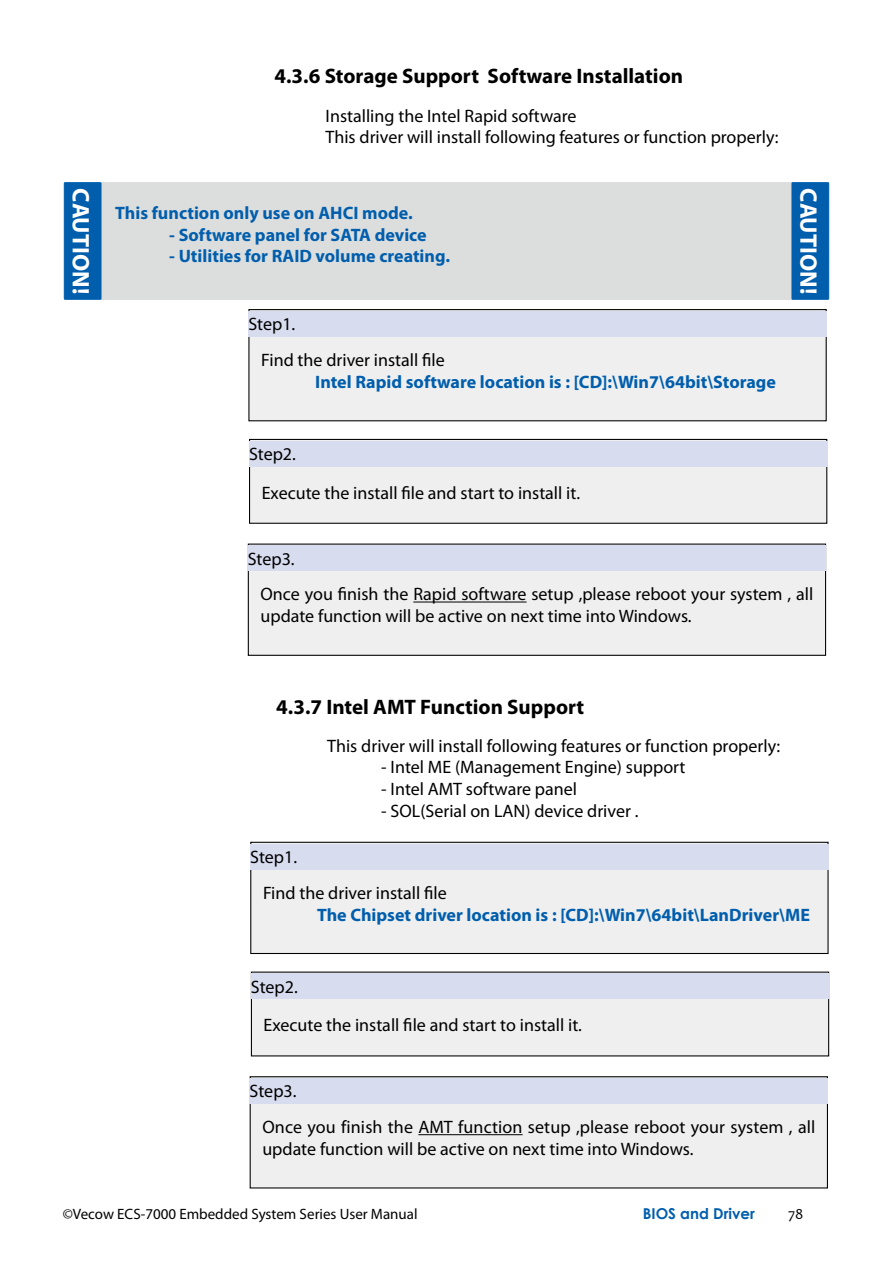
<style>
.page{position:relative;width:893px;height:1263px;background:#fff}
.page>*{position:absolute;margin:0;border:0;box-sizing:border-box;transform-origin:0 0}
.t1{font:700 24px "Myriad Pro";color:#fff}
.t2{font:700 21px "Myriad Pro";color:#000}
.t3{font:18px/35.7px "Myriad Pro";color:#000}
.t4{font:700 18px "Myriad Pro";color:#005ead}
.t5{font:15px "Myriad Pro";color:#000}
.t6{font:700 15px "Century Gothic";color:#005ead}
.t7{font:15px "Candara";color:#000}
</style>
<div class="page">
<div style="left:249px;top:310px;width:577px;height:111px;background:#efefef"></div>
<div style="left:248px;top:309px;width:579px;height:112px;border:1px solid #000"></div>
<div style="left:248px;top:311px;width:579px;height:26px;background:#d7dcef"></div>
<div style="left:250px;top:439px;width:577px;height:84px;background:#efefef"></div>
<div style="left:249px;top:439px;width:578px;height:85px;border:1px solid #000"></div>
<div style="left:249px;top:441px;width:578px;height:25px;background:#d7dcef"></div>
<div style="left:248px;top:544px;width:578px;height:111px;background:#efefef"></div>
<div style="left:248px;top:543px;width:578px;height:113px;border:1px solid #000"></div>
<div style="left:248px;top:546px;width:578px;height:25px;background:#d7dcef"></div>
<hr style="left:413px;top:601px;width:114px;height:1px;background:#000">
<div style="left:102px;top:182px;width:692px;height:118px;background:#dcdddd"></div>
<svg style="left:63px;top:182px;width:39px;height:118px;background:#0863af"></svg>
<svg style="left:791px;top:182px;width:39px;height:118px;background:#0863af"></svg>
<div style="left:251px;top:842px;width:577px;height:111px;background:#efefef"></div>
<div style="left:250px;top:842px;width:579px;height:112px;border:1px solid #000"></div>
<div style="left:250px;top:844px;width:579px;height:25px;background:#d7dcef"></div>
<div style="left:251px;top:972px;width:578px;height:84px;background:#efefef"></div>
<div style="left:251px;top:974px;width:578px;height:25px;background:#d7dcef"></div>
<div style="left:250px;top:1077px;width:577px;height:111px;background:#efefef"></div>
<div style="left:250px;top:1076px;width:578px;height:112px;border:1px solid #000"></div>
<div style="left:250px;top:1078px;width:578px;height:26px;background:#d7dcef"></div>
<hr style="left:418px;top:1134px;width:105px;height:1px;background:#000">
<p class="t2" style="left:275px;top:63px;width:410px">4.3.6 Storage Support Software Installation</p>
<p class="t3" style="left:326px;top:104px;width:455px;line-height:21.6px">Installing the Intel Rapid software<br>This driver will install following features or function properly:</p>
<h1 class="t1" style="left:97px;top:188px;width:107px;rotate:90deg">CAUTION!</h1>
<h1 class="t1" style="left:824px;top:188px;width:107px;rotate:90deg">CAUTION!</h1>
<p class="t4" style="left:115px;top:201px;width:299px">This function only use on AHCI mode.</p>
<p class="t4" style="left:169px;top:223px;width:259px">- Software panel for SATA device</p>
<p class="t4" style="left:169px;top:244px;width:282px">- Utilities for RAID volume creating.</p>
<p class="t3" style="left:248px;top:306px;width:48px">Step1.</p>
<p class="t3" style="left:261px;top:342px;width:185px">Find the driver install file</p>
<p class="t4" style="left:315px;top:370px;width:462px">Intel Rapid software location is : [CD]:\Win7\64bit\Storage</p>
<p class="t3" style="left:249px;top:436px;width:48px">Step2.</p>
<p class="t3" style="left:262px;top:474px;width:320px">Execute the install file and start to install it.</p>
<p class="t3" style="left:261px;top:540px;width:554px;text-indent:-13px">Step3.<br>Once you finish the Rapid software setup ,please reboot your system , all</p>
<p class="t3" style="left:261px;top:598px;width:433px">update function will be active on next time into Windows.</p>
<p class="t2" style="left:276px;top:693px;width:310px">4.3.7 Intel AMT Function Support</p>
<p class="t3" style="left:327px;top:728px;width:455px">This driver will install following features or function properly:</p>
<p class="t3" style="left:381px;top:749px;width:306px">- Intel ME (Management Engine) support</p>
<p class="t3" style="left:381px;top:771px;width:197px">- Intel AMT software panel</p>
<p class="t3" style="left:381px;top:792px;width:259px">- SOL(Serial on LAN) device driver .</p>
<p class="t3" style="left:250px;top:838px;width:48px">Step1.</p>
<p class="t3" style="left:263px;top:875px;width:185px">Find the driver install file</p>
<p class="t4" style="left:317px;top:903px;width:494px">The Chipset driver location is : [CD]:\Win7\64bit\LanDriver\ME</p>
<p class="t3" style="left:251px;top:968px;width:48px">Step2.</p>
<p class="t3" style="left:264px;top:1007px;width:320px">Execute the install file and start to install it.</p>
<p class="t3" style="left:262px;top:1073px;width:554px;text-indent:-13px">Step3.<br>Once you finish the AMT function setup ,please reboot your system , all</p>
<p class="t3" style="left:262px;top:1130px;width:433px">update function will be active on next time into Windows.</p>
<p class="t5" style="left:63px;top:1205px;width:356px">©Vecow ECS-7000 Embedded System Series User Manual</p>
<p class="t6" style="left:643px;top:1202px;width:114px">BIOS and Driver</p>
<p class="t7" style="left:788px;top:1204px;width:17px">78</p>
</div>
